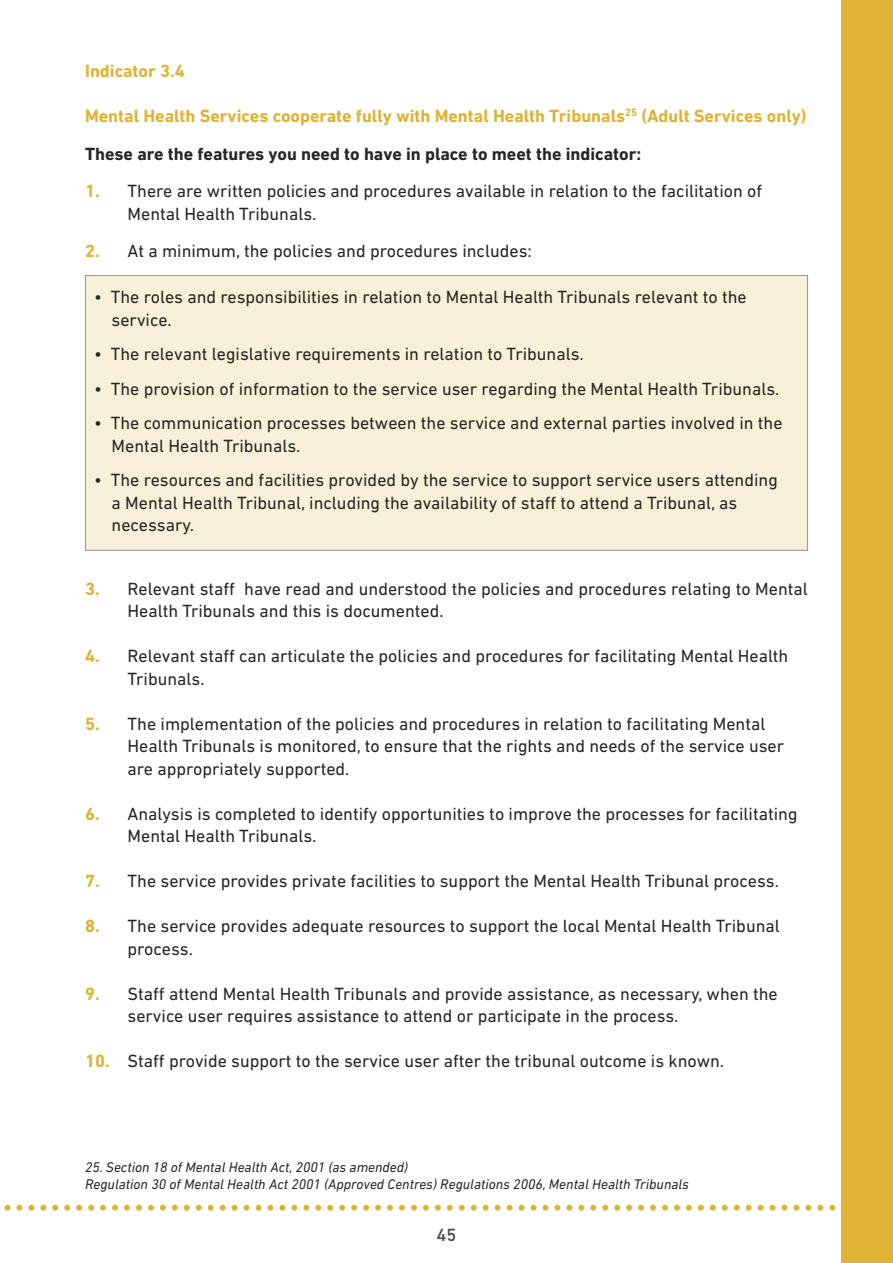
<style>
.page{position:relative;width:893px;height:1263px;background:#fff}
.page>*{position:absolute;margin:0;border:0;box-sizing:border-box;transform-origin:0 0}
.t1{font:18px/22.5px "DIN Next LT Pro";color:#272526}
.t2{font:700 18px/37.5px "DIN Next LT Pro";color:#deb335}
.t3{font:500 18px "DIN Next LT Pro";color:#525152}
.t4{font:italic 14.25px/17.1px "DIN Next LT Pro";color:#272526}
.s1{color:#272526}
.s2{font-weight:700;color:#deb335}
</style>
<div class="page">
<svg style="left:4px;top:1205px;width:838px;height:6px"></svg>
<div style="left:85px;top:275px;width:723px;height:276px;background:#f8f0d7"></div>
<hr style="left:85px;top:275px;width:1px;height:276px;background:#939293">
<hr style="left:807px;top:275px;width:1px;height:276px;background:#939293">
<hr style="left:85px;top:275px;width:723px;height:1px;background:#939293">
<hr style="left:85px;top:550px;width:723px;height:1px;background:#939293">
<div style="left:842px;top:0;width:51px;height:1263px;background:#deb335"></div>
<p class="t2" style="left:85px;top:54px;width:101px">Indicator 3.4</p>
<p class="t2" style="left:85px;top:99px;width:723px">Mental Health Services cooperate fully with Mental Health Tribunals<sup>25</sup> (Adult Services only)<br><span class="s1">These are the features you need to have in place to meet the indicator:</span></p>
<p class="t1" style="left:128px;top:182px;width:636px;text-indent:-43px"><span class="s2">1.</span> There are written policies and procedures available in relation to the facilitation of<br>Mental Health Tribunals.</p>
<p class="t1" style="left:85px;top:242px;width:448px"><span class="s2">2.</span> At a minimum, the policies and procedures includes:</p>
<p class="t1" style="left:112px;top:288px;width:637px;text-indent:-17px">• The roles and responsibilities in relation to Mental Health Tribunals relevant to the service.</p>
<p class="t1" style="left:94px;top:345px;width:491px">• The relevant legislative requirements in relation to Tribunals.</p>
<p class="t1" style="left:94px;top:379px;width:687px">• The provision of information to the service user regarding the Mental Health Tribunals.</p>
<p class="t1" style="left:112px;top:414px;width:673px;text-indent:-17px">• The communication processes between the service and external parties involved in the<br>Mental Health Tribunals.</p>
<p class="t1" style="left:112px;top:471px;width:668px;text-indent:-17px">• The resources and facilities provided by the service to support service users attending a Mental Health Tribunal, including the availability of staff to attend a Tribunal, as necessary.</p>
<p class="t1" style="left:128px;top:579px;width:682px;text-indent:-43px"><span class="s2">3.</span> Relevant staff have read and understood the policies and procedures relating to Mental<br>Health Tribunals and this is documented.</p>
<p class="t1" style="left:128px;top:647px;width:662px;text-indent:-43px"><span class="s2">4.</span> Relevant staff can articulate the policies and procedures for facilitating Mental Health<br>Tribunals.</p>
<p class="t1" style="left:128px;top:714px;width:658px;text-indent:-43px"><span class="s2">5.</span> The implementation of the policies and procedures in relation to facilitating Mental<br>Health Tribunals is monitored, to ensure that the rights and needs of the service user are appropriately supported.</p>
<p class="t1" style="left:128px;top:804px;width:671px;text-indent:-43px"><span class="s2">6.</span> Analysis is completed to identify opportunities to improve the processes for facilitating<br>Mental Health Tribunals.</p>
<p class="t1" style="left:85px;top:872px;width:695px"><span class="s2">7.</span> The service provides private facilities to support the Mental Health Tribunal process.</p>
<p class="t1" style="left:128px;top:917px;width:654px;text-indent:-43px"><span class="s2">8.</span> The service provides adequate resources to support the local Mental Health Tribunal process.</p>
<p class="t1" style="left:128px;top:984px;width:652px;text-indent:-43px"><span class="s2">9.</span> Staff attend Mental Health Tribunals and provide assistance, as necessary, when the service user requires assistance to attend or participate in the process.</p>
<p class="t1" style="left:85px;top:1052px;width:641px"><span class="s2">10.</span> Staff provide support to the service user after the tribunal outcome is known.</p>
<p class="t4" style="left:85px;top:1159px;width:605px">25. Section 18 of Mental Health Act, 2001 (as amended)<br>Regulation 30 of Mental Health Act 2001 (Approved Centres) Regulations 2006, Mental Health Tribunals</p>
<p class="t3" style="left:437px;top:1229px;width:21px">45</p>
</div>
